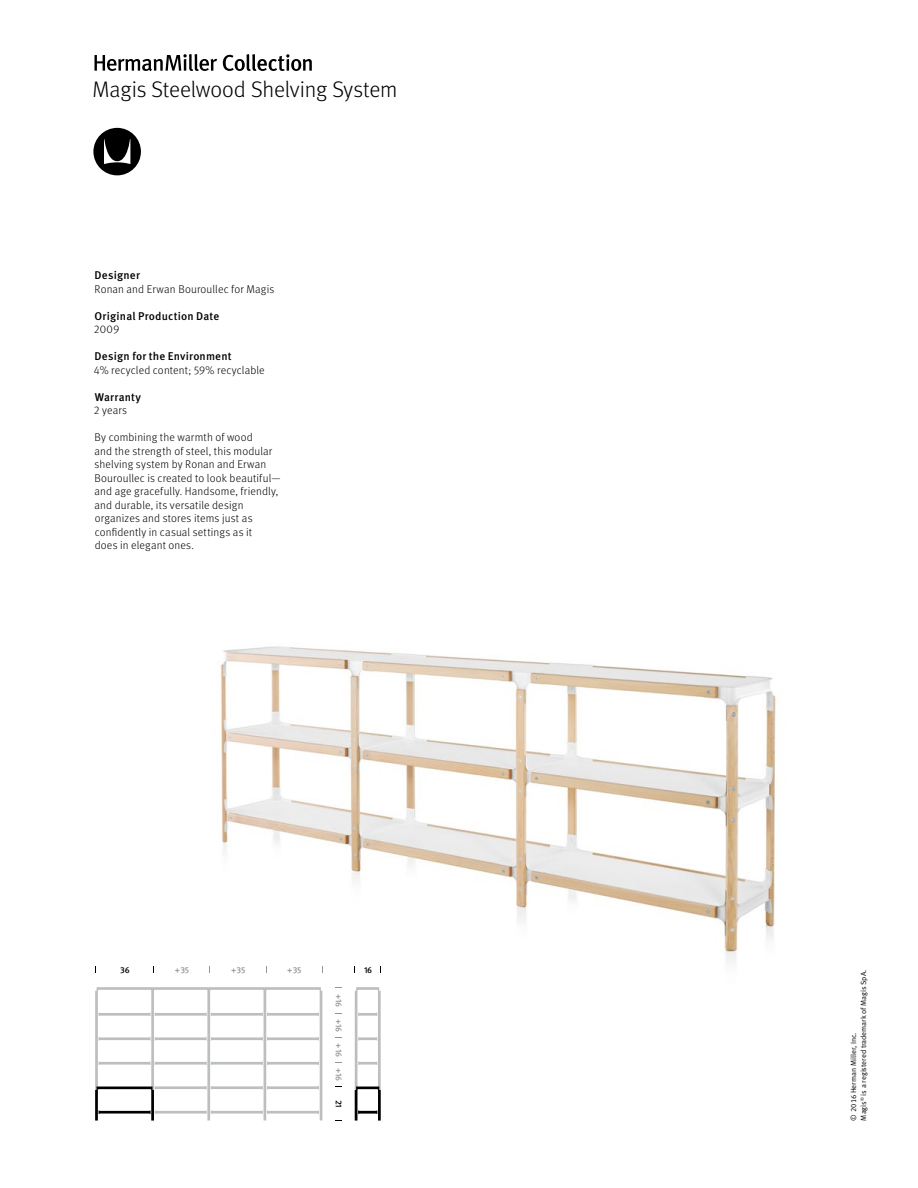
<style>
.page{position:relative;width:918px;height:1188px;background:#fff}
.page>*{position:absolute;margin:0;border:0;box-sizing:border-box;transform-origin:0 0}
.t1{font:300 22.5px "Meta OT";letter-spacing:-.005em;color:#000}
.t2{font:300 11.25px/13.5px "Meta OT";letter-spacing:.015em;color:#000}
.t3{font:500 11.25px "Meta OT";letter-spacing:.015em;color:#000}
.t4{font:500 8.7px "Meta OT";letter-spacing:-.05em;color:#939598}
.t5{font:500 8.7px "Meta OT";color:#000}
.t6{font:7.5px "Meta OT Norm";color:#000}
</style>
<div class="page">
<svg style="left:93px;top:128px;width:48px;height:47px"></svg>
<svg style="left:94px;top:54px;width:123px;height:17px"></svg>
<svg style="left:223px;top:54px;width:89px;height:17px"></svg>
<img style="left:153px;top:646px;width:623px;height:371px">
<svg style="left:95px;top:987px;width:227px;height:133px"></svg>
<svg style="left:355px;top:987px;width:26px;height:133px"></svg>
<h1 class="t1" style="left:93px;top:76px;width:306px">Magis Steelwood Shelving System</h1>
<p class="t3" style="left:95px;top:268px;width:47px">Designer</p>
<p class="t2" style="left:95px;top:282px;width:181px">Ronan and Erwan Bouroullec for Magis</p>
<p class="t3" style="left:95px;top:309px;width:126px">Original Production Date</p>
<p class="t2" style="left:93px;top:323px;width:28px">2009</p>
<p class="t3" style="left:95px;top:349px;width:138px">Design for the Environment</p>
<p class="t2" style="left:94px;top:363px;width:172px">4% recycled content; 59% recyclable</p>
<p class="t3" style="left:95px;top:390px;width:48px">Warranty</p>
<p class="t2" style="left:94px;top:404px;width:35px">2 years</p>
<p class="t2" style="left:94px;top:431px;width:188px">By combining the warmth of wood<br>and the strength of steel, this modular shelving system by Ronan and Erwan Bouroullec is created to look beautiful— and age gracefully. Handsome, friendly, and durable, its versatile design organizes and stores items just as confidently in casual settings as it<br>does in elegant ones.</p>
<p class="t5" style="left:120px;top:964px;width:11px">36</p>
<p class="t4" style="left:175px;top:964px;width:16px">+35</p>
<p class="t4" style="left:231px;top:964px;width:16px">+35</p>
<p class="t4" style="left:287px;top:964px;width:16px">+35</p>
<p class="t5" style="left:364px;top:964px;width:10px">16</p>
<p class="t4" style="left:344px;top:994px;width:15px;rotate:90deg">+16</p>
<p class="t4" style="left:344px;top:1019px;width:15px;rotate:90deg">+16</p>
<p class="t4" style="left:344px;top:1043px;width:15px;rotate:90deg">+16</p>
<p class="t4" style="left:344px;top:1068px;width:15px;rotate:90deg">+16</p>
<p class="t5" style="left:344px;top:1100px;width:9px;rotate:90deg">21</p>
<p class="t6" style="left:859px;top:1120px;width:152px;rotate:-90deg">Magis<sup>®</sup> is a registered trademark of Magis SpA.</p>
<p class="t6" style="left:849px;top:1120px;width:90px;rotate:-90deg">© 2016 Herman Miller, Inc.</p>
</div>
